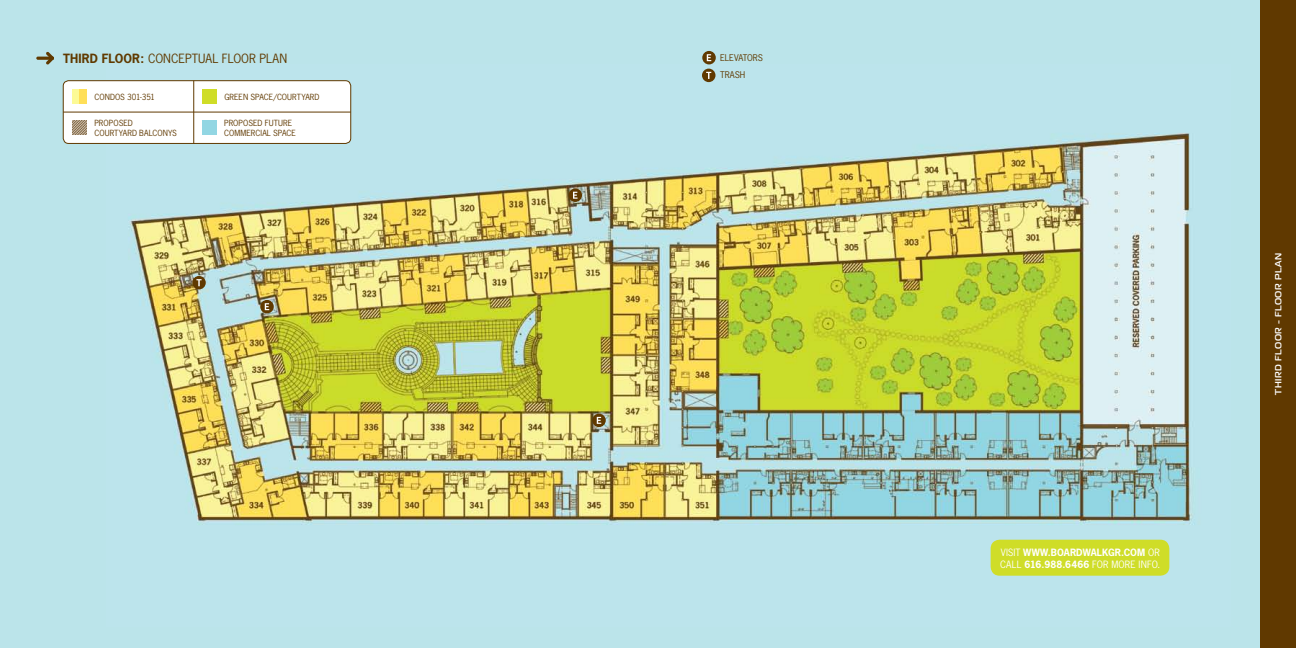
<style>
.page{position:relative;width:1296px;height:648px;background:#fff}
.page>*{position:absolute;margin:0;border:0;box-sizing:border-box;transform-origin:0 0}
.t1{font:12px "News Gothic";color:#603900}
.t2{font:700 12px "News Gothic";color:#603900}
.t3{font:700 9.5px/12px "News Gothic";color:#fff}
.t4{font:500 9px "PT Magistral Western";letter-spacing:.06em;color:#fff}
.t5{font:8.7px/17.5px "News Gothic";letter-spacing:-.005em;color:#603900}
.t6{font:8px/10px "News Gothic";letter-spacing:.005em;color:#603900}
.s1{font-weight:700}
.s2{font-weight:400}
</style>
<div class="page">
<div style="left:648px;top:0;width:648px;height:648px;background:#bbe4ea"></div>
<div style="left:0;top:0;width:648px;height:648px;background:#bbe4ea"></div>
<img style="left:128px;top:64px;width:1066px;height:512px">
<div style="left:1260px;top:0;width:36px;height:648px;background:#603900"></div>
<div style="left:991px;top:540px;width:178px;height:36px;background:#cfdd28;border-radius:9px"></div>
<svg style="left:702px;top:51px;width:14px;height:13px"></svg>
<svg style="left:707px;top:54px;width:4px;height:7px"></svg>
<svg style="left:702px;top:69px;width:13px;height:13px"></svg>
<svg style="left:706px;top:72px;width:5px;height:7px"></svg>
<hr style="left:36px;top:57px;width:18px;height:3px;background:#603900;border-radius:2px">
<svg style="left:46px;top:52px;width:8px;height:13px"></svg>
<div style="left:63px;top:81px;width:288px;height:62px;background:#fff;border-radius:5px"></div>
<div style="left:63px;top:80px;width:288px;height:64px;border:1px solid #603900;border-radius:5px"></div>
<div style="left:72px;top:89px;width:15px;height:15px;background:#fcfa96"></div>
<div style="left:80px;top:89px;width:7px;height:15px;background:#ffdf58"></div>
<div style="left:203px;top:120px;width:14px;height:15px;background:#92d6e3"></div>
<hr style="left:193px;top:81px;width:1px;height:63px;background:#603900">
<hr style="left:63px;top:112px;width:288px;height:1px;background:#603900">
<div style="left:203px;top:89px;width:14px;height:15px;background:#cfdd28"></div>
<img style="left:72px;top:120px;width:15px;height:15px">
<div style="left:569px;top:188px;width:13px;height:14px;background:#603900;border-radius:50%"></div>
<svg style="left:573px;top:192px;width:5px;height:7px"></svg>
<svg style="left:260px;top:300px;width:14px;height:13px"></svg>
<svg style="left:265px;top:303px;width:4px;height:7px"></svg>
<svg style="left:592px;top:414px;width:14px;height:13px"></svg>
<svg style="left:597px;top:417px;width:4px;height:7px"></svg>
<div style="left:192px;top:276px;width:14px;height:13px;background:#603900;border-radius:50%"></div>
<svg style="left:196px;top:279px;width:6px;height:7px"></svg>
<h1 class="t2" style="left:63px;top:51px;width:54px">THIRD FLOOR</h1>
<h1 class="t1" style="left:141px;top:51px;width:16px"><span class="s1">:</span> CONCE</h1>
<h1 class="t1" style="left:185px;top:51px;width:15px">PTUAL</h1>
<h1 class="t1" style="left:222px;top:51px;width:8px">FLOOR</h1>
<h1 class="t1" style="left:259px;top:51px;width:15px">PLAN</h1>
<p class="t6" style="left:94px;top:92px;width:62px">CONDOS 301-351</p>
<p class="t6" style="left:224px;top:118px;width:73px">PROPOSED FUTURE<br>COMMERCIAL SPACE</p>
<p class="t6" style="left:224px;top:92px;width:6px">GREEN</p>
<p class="t6" style="left:250px;top:92px;width:33px">SPACE/COURTYAR</p>
<p class="t6" style="left:315px;top:92px;width:7px">D</p>
<p class="t6" style="left:94px;top:118px;width:84px">PROPOSED<br>COURTYARD BALCONYS</p>
<p class="t5" style="left:720px;top:49px;width:44px">ELEVATORS<br>TRASH</p>
<p class="t3" style="left:1000px;top:546px;width:162px"><span class="s2">VISIT</span> WWW.BOARDWALKGR.COM <span class="s2">OR<br>CALL</span> 616.988.6466 <span class="s2">FOR MORE INFO.</span></p>
<p class="t4" style="left:1273px;top:395px;width:143px;rotate:-90deg">third floor - floor plan</p>
</div>
